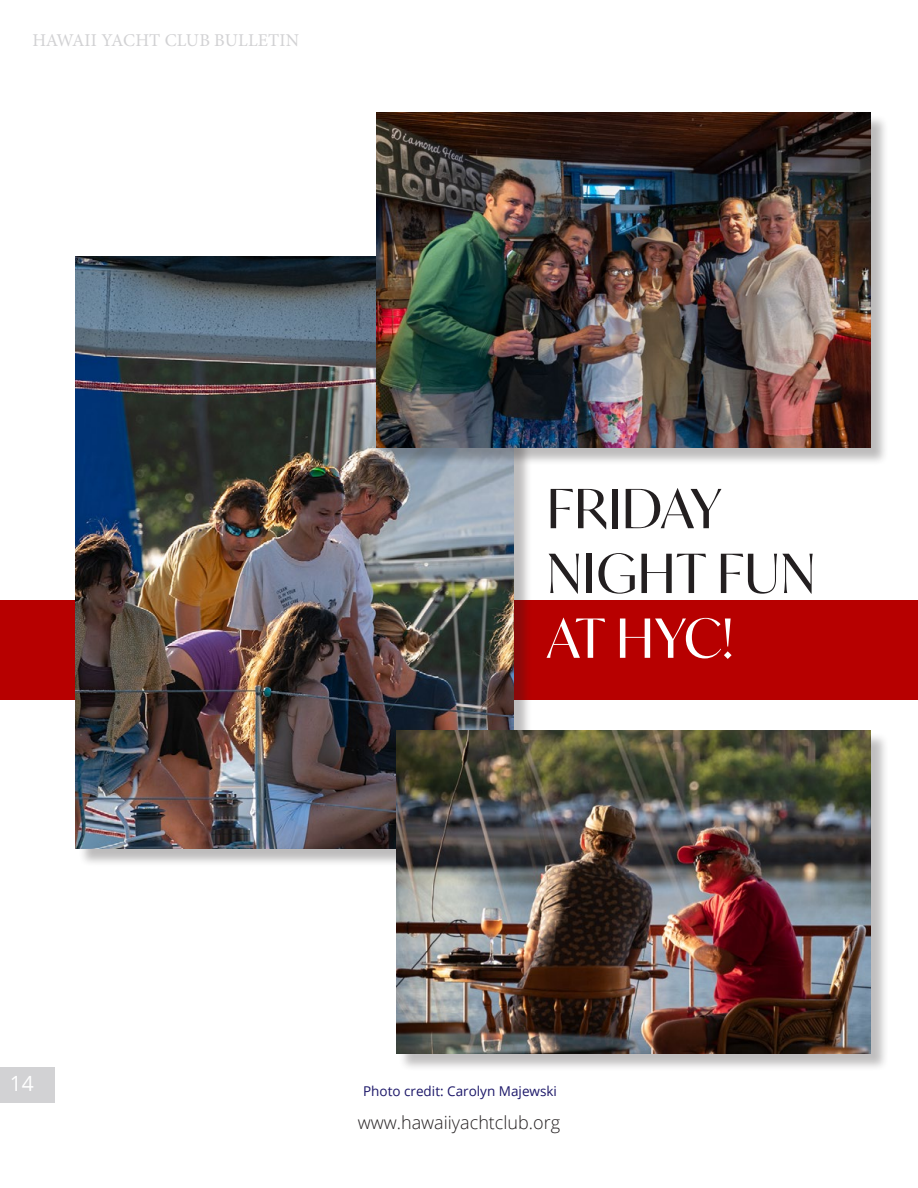
<style>
.page{position:relative;width:918px;height:1188px;background:#fff}
.page>*{position:absolute;margin:0;border:0;box-sizing:border-box;transform-origin:0 0}
.t1{font:54px/64.8px "Ivy Mode";letter-spacing:.01em;color:#231f20}
.t2{font:54px "Ivy Mode";color:#fff}
.t3{font:21px "Open Sans";color:#fff}
.t4{font:300 18px "Open Sans";color:#231f20}
.t5{font:18px "Minion Pro";letter-spacing:.01em;color:#d2d2d4}
.t6{font:13.5px "Open Sans";color:#1c1769}
</style>
<div class="page">
<div style="left:1px;top:1068px;width:54px;height:35px;background:#d2d2d4"></div>
<div style="left:0;top:600px;width:918px;height:100px;background:#b70000"></div>
<div style="left:78px;top:259px;width:455px;height:608px;background:#231f20;opacity:.3"></div>
<img style="left:76px;top:256px;width:438px;height:592px">
<div style="left:379px;top:115px;width:510px;height:351px;background:#231f20;opacity:.3"></div>
<img style="left:377px;top:112px;width:493px;height:335px">
<div style="left:398px;top:732px;width:491px;height:340px;background:#231f20;opacity:.29"></div>
<img style="left:396px;top:730px;width:474px;height:323px">
<h3 class="t5" style="left:32px;top:29px;width:268px">HAWAII YACHT CLUB BULLETIN</h3>
<h2 class="t3" style="left:10px;top:1069px;width:26px">14</h2>
<h1 class="t1" style="left:547px;top:475px;width:270px">FRIDAY<br>NIGHT FUN</h1>
<h1 class="t2" style="left:547px;top:602px;width:188px">AT HYC!</h1>
<p class="t6" style="left:363px;top:1082px;width:195px">Photo credit: Carolyn Majewski</p>
<h3 class="t4" style="left:358px;top:1110px;width:204px">www.hawaiiyachtclub.org</h3>
</div>
